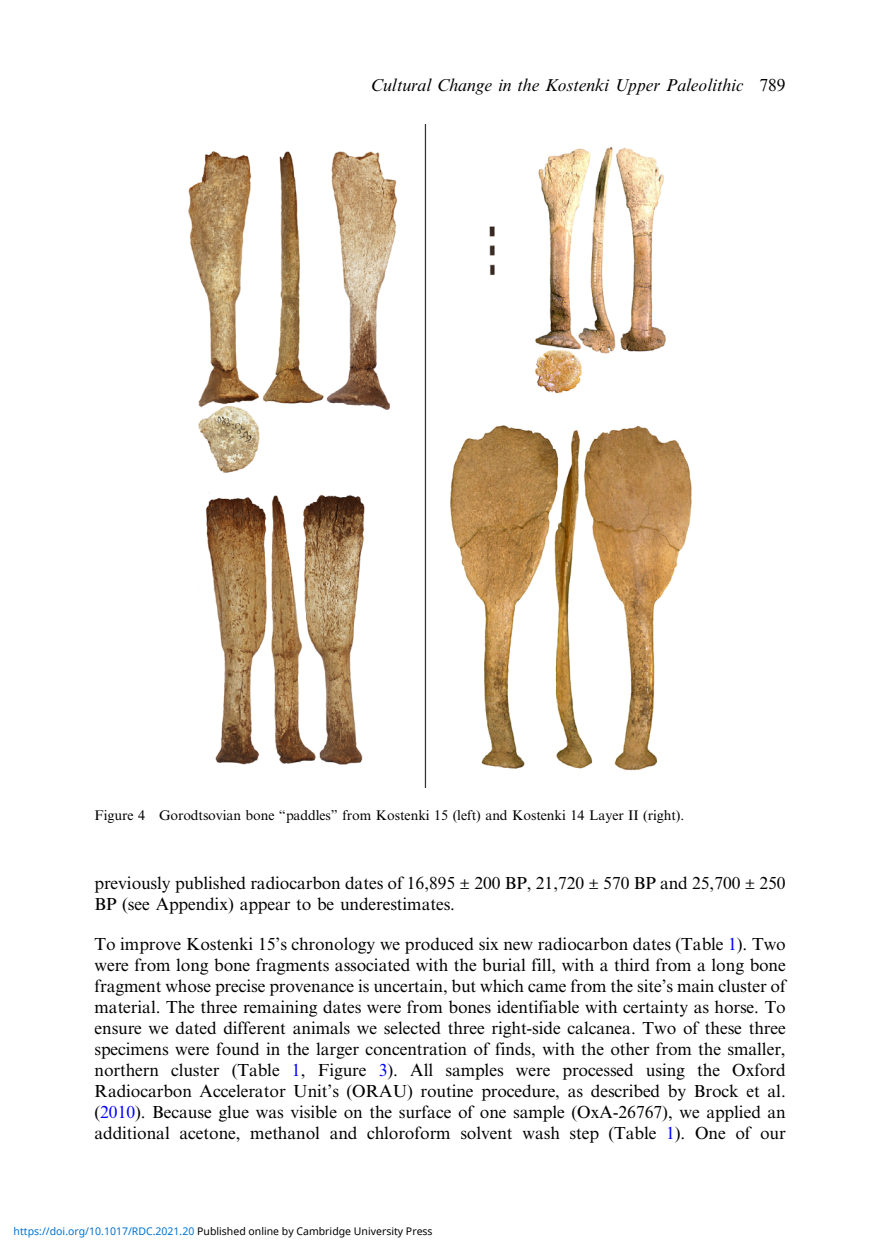
<style>
.page{position:relative;width:882px;height:1260px;background:#fff}
.page>*{position:absolute;margin:0;border:0;box-sizing:border-box;transform-origin:0 0}
.t1{font:17.5px/21px "Adv O Ta 20 b 42 a 7";color:#000}
.t2{font:17.5px "Adv OT5 cf 73554.I";color:#000}
.t3{font:14px "Adv O Ta 20 b 42 a 7";color:#000}
.t4{font:10.5px "Noto Sans";color:#000}
.s1{font-family:"Adv O Ta 20 b 42 a 7"}
.s2{font-style:inherit}
.s3{font-family:"Adv OT7 d 6 df 7 ab.I"}
.s4{color:#00f}
.s5{color:#0172cf}
</style>
<div class="page">
<img style="left:188px;top:125px;width:504px;height:662px">
<p class="t2" style="left:371px;top:78px;width:417px">Cultural Change in the Kostenki Upper Paleolithic <span class="s1">789</span></p>
<p class="t3" style="left:95px;top:810px;width:591px">Figure 4 Gorodtsovian bone <span class="s2">“</span>paddles<span class="s2">”</span> from Kostenki 15 (left) and Kostenki 14 Layer II (right).</p>
<p class="t1" style="left:95px;top:874px;width:693px">previously published radiocarbon dates of 16,895 <span class="s3">±</span> 200 BP, 21,720 <span class="s3">±</span> 570 BP and 25,700 <span class="s3">±</span> 250<br>BP (see Appendix) appear to be underestimates.</p>
<p class="t1" style="left:95px;top:935px;width:693px;text-align:justify">To improve Kostenki 15<span class="s2">’</span>s chronology we produced six new radiocarbon dates (Table <span class="s4">1</span>). Two were from long bone fragments associated with the burial fill, with a third from a long bone fragment whose precise provenance is uncertain, but which came from the site<span class="s2">’</span>s main cluster of material. The three remaining dates were from bones identifiable with certainty as horse. To ensure we dated different animals we selected three right-side calcanea. Two of these three specimens were found in the larger concentration of finds, with the other from the smaller, northern cluster (Table <span class="s4">1</span>, Figure <span class="s4">3</span>). All samples were processed using the Oxford Radiocarbon Accelerator Unit<span class="s2">’</span>s (ORAU) routine procedure, as described by Brock et al. (<span class="s4">2010</span>). Because glue was visible on the surface of one sample (OxA-26767), we applied an additional acetone, methanol and chloroform solvent wash step (Table <span class="s4">1</span>). One of our</p>
<p class="t4" style="left:14px;top:1224px;width:421px"><span class="s5">https://doi.org/10.1017/RDC.2021.20</span> Published online by Cambridge University Press</p>
</div>
